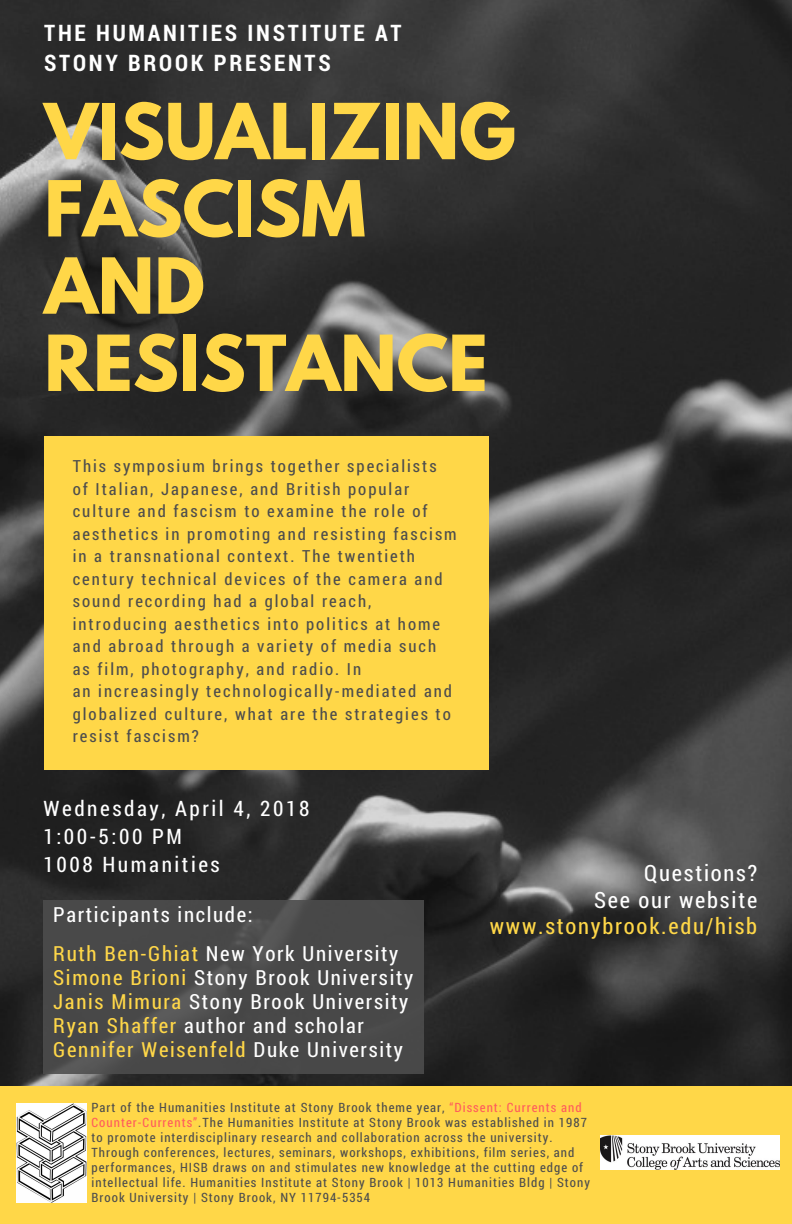
<style>
.page{position:relative;width:792px;height:1224px;background:#fff}
.page>*{position:absolute;margin:0;border:0;box-sizing:border-box;transform-origin:0 0}
.t1{font:700 68.4px/77.2px "League Spartan";color:#ffd748}
.t2{font:700 22.8px/30px "Roboto Condensed";letter-spacing:.12em;color:#fff}
.t3{font:22.4px/26.2px "Roboto Condensed";letter-spacing:.08em;color:#fff;text-align:right}
.t4{font:22.4px "Roboto Condensed";letter-spacing:.08em;color:#ffd748}
.t5{font:21.3px/27.8px "Roboto Condensed";letter-spacing:.12em;color:#fff}
.t6{font:20.8px/24px "Roboto Condensed";letter-spacing:.08em;color:#fff}
.t7{font:16.7px/22.5px "Roboto Condensed";letter-spacing:.12em;color:#4d4d4d}
.t8{font:12.8px/15px "Roboto Condensed";letter-spacing:.08em;color:#4d4d4d}
.s1{color:#ffd748}
.s2{color:#ff5c5c}
</style>
<div class="page">
<img style="left:0;top:0;width:792px;height:1087px">
<div style="left:43px;top:900px;width:381px;height:173px;background:#4d4d4d"></div>
<div style="left:44px;top:436px;width:445px;height:334px;background:#ffd748"></div>
<div style="left:0;top:1087px;width:792px;height:137px;background:#ffd748"></div>
<img style="left:16px;top:1103px;width:71px;height:99px">
<img style="left:600px;top:1136px;width:179px;height:33px">
<h2 class="t2" style="left:44px;top:17px;width:359px">THE HUMANITIES INSTITUTE AT<br>STONY BROOK PRESENTS</h2>
<h1 class="t1" style="left:44px;top:102px;width:473px">VISUALIZING<br>FASCISM<br>AND<br>RESISTANCE</h1>
<p class="t7" style="left:73px;top:454px;width:386px">This symposium brings together specialists<br>of Italian, Japanese, and British popular culture and fascism to examine the role of aesthetics in promoting and resisting fascism in a transnational context. The twentieth century technical devices of the camera and sound recording had a global reach, introducing aesthetics into politics at home and abroad through a variety of media such as film, photography, and radio. In<br>an increasingly technologically-mediated and globalized culture, what are the strategies to resist fascism?</p>
<h3 class="t5" style="left:44px;top:794px;width:268px">Wednesday, April 4, 2018<br>1:00-5:00 PM<br>1008 Humanities</h3>
<h3 class="t6" style="left:53px;top:902px;width:201px">Participants include:</h3>
<h3 class="t6" style="left:53px;top:941px;width:361px"><span class="s1">Ruth Ben-Ghiat</span> New York University <span class="s1">Simone Brioni</span> Stony Brook University <span class="s1">Janis Mimura</span> Stony Brook University <span class="s1">Ryan Shaffer</span> author and scholar <span class="s1">Gennifer Weisenfeld</span> Duke University</h3>
<h3 class="t3" style="left:594px;top:860px;width:165px">Questions?<br>See our website</h3>
<h3 class="t4" style="left:490px;top:911px;width:269px">www.stonybrook.edu/hisb</h3>
<p class="t8" style="left:92px;top:1100px;width:500px">Part of the Humanities Institute at Stony Brook theme year, <span class="s2">“Dissent: Currents and Counter-Currents”</span>.The Humanities Institute at Stony Brook was established in 1987 to promote interdisciplinary research and collaboration across the university.<br>Through conferences, lectures, seminars, workshops, exhibitions, film series, and performances, HISB draws on and stimulates new knowledge at the cutting edge of intellectual life. Humanities Institute at Stony Brook | 1013 Humanities Bldg | Stony Brook University | Stony Brook, NY 11794-5354</p>
</div>
